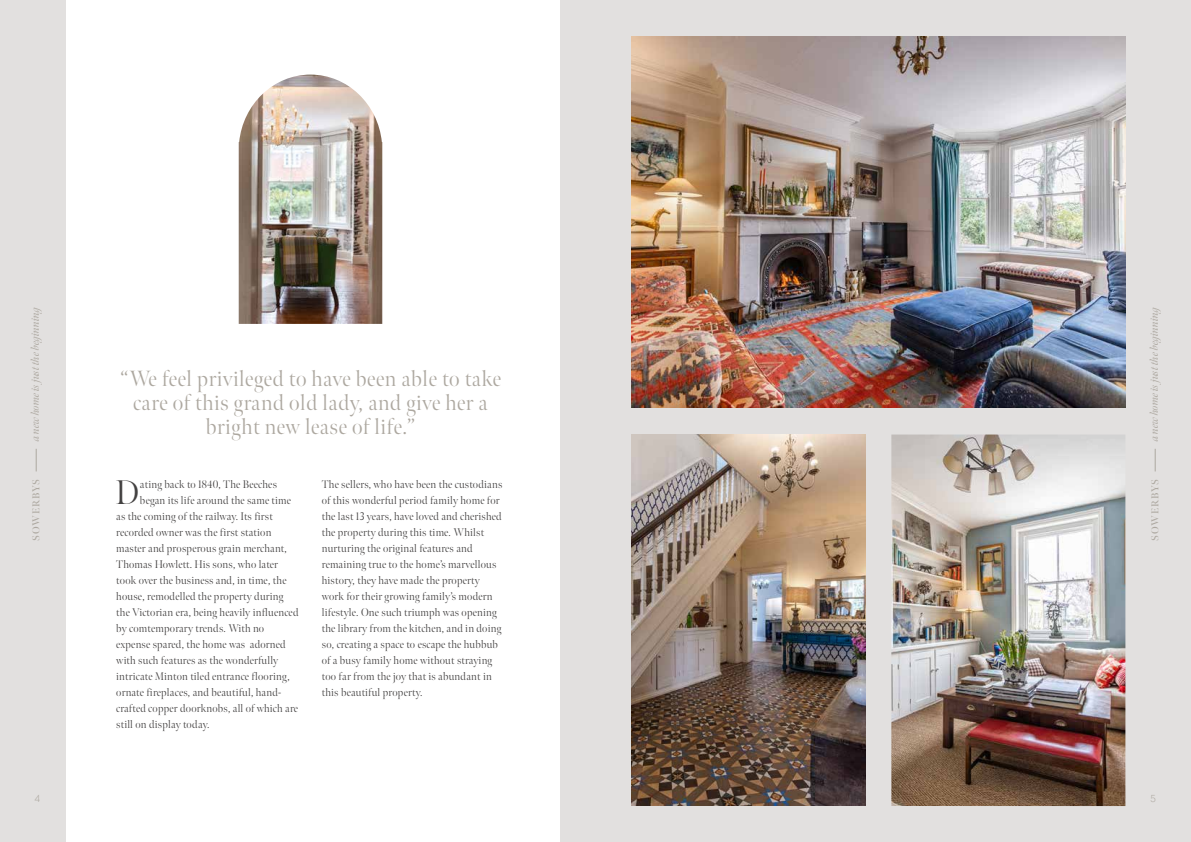
<style>
.page{position:relative;width:1191px;height:842px;background:#fff}
.page>*{position:absolute;margin:0;border:0;box-sizing:border-box;transform-origin:0 0}
.t1{font:300 34px "Meno Banner";color:#434141}
.t2{font:300 22px/24px "Meno Banner";letter-spacing:.025em;color:#ada8a0;text-align:center}
.t3{font:300 11px/16px "Meno Banner";letter-spacing:.02em;color:#434141}
.t4{font:italic 11px "Meno Banner";letter-spacing:-.01em;color:#ada8a0}
.t5{font:600 10px "Meno Banner";letter-spacing:.08em;color:#ada8a0}
.t6{font:300 10px "Quasimoda";color:#ada8a0}
</style>
<div class="page">
<div style="left:0;top:0;width:595px;height:842px;background:#e2e0df"></div>
<div style="left:595px;top:0;width:596px;height:842px;background:#e2e0df"></div>
<svg style="left:36px;top:449px;width:1px;height:22px"></svg>
<svg style="left:1155px;top:449px;width:1px;height:22px"></svg>
<div style="left:66px;top:0;width:493px;height:842px;background:#fff"></div>
<img style="left:631px;top:36px;width:494px;height:371px">
<img style="left:891px;top:434px;width:234px;height:372px">
<img style="left:239px;top:75px;width:143px;height:249px">
<img style="left:631px;top:434px;width:234px;height:372px">
<p class="t4" style="left:29px;top:441px;width:138px;rotate:-90deg">a new home is just the beginning</p>
<p class="t4" style="left:1147px;top:441px;width:138px;rotate:-90deg">a new home is just the beginning</p>
<h1 class="t1" style="left:115px;top:472px;width:25px">D</h1>
<p class="t3" style="left:140px;top:477px;width:138px">ating back to 1840, The Beeches</p>
<h2 class="t2" style="left:120px;top:367px;width:382px">“We feel privileged to have been able to take care of this grand old lady, and give her a bright new lease of life.”</h2>
<p class="t5" style="left:30px;top:541px;width:63px;rotate:-90deg">SOWERBYS</p>
<p class="t5" style="left:1149px;top:541px;width:63px;rotate:-90deg">SOWERBYS</p>
<p class="t3" style="left:322px;top:477px;width:182px">The sellers, who have been the custodians of this wonderful period family home for the last 13 years, have loved and cherished the property during this time. Whilst nurturing the original features and remaining true to the home’s marvellous history, they have made the property work for their growing family’s modern lifestyle. One such triumph was opening the library from the kitchen, and in doing so, creating a space to escape the hubbub of a busy family home without straying too far from the joy that is abundant in this beautiful property.</p>
<p class="t3" style="left:140px;top:493px;width:152px">began its life around the same time</p>
<p class="t3" style="left:116px;top:509px;width:158px">as the coming of the railway. Its first</p>
<p class="t3" style="left:116px;top:525px;width:157px">recorded owner was the first station</p>
<p class="t3" style="left:116px;top:541px;width:172px">master and prosperous grain merchant,</p>
<p class="t3" style="left:116px;top:557px;width:163px">Thomas Howlett. His sons, who later</p>
<p class="t3" style="left:116px;top:573px;width:172px">took over the business and, in time, the</p>
<p class="t3" style="left:116px;top:589px;width:169px">house, remodelled the property during</p>
<p class="t3" style="left:116px;top:605px;width:184px">the Victorian era, being heavily influenced</p>
<p class="t3" style="left:116px;top:621px;width:149px">by comtemporary trends. With no</p>
<p class="t3" style="left:116px;top:637px;width:171px">expense spared, the home was adorned</p>
<p class="t3" style="left:116px;top:653px;width:163px">with such features as the wonderfully</p>
<p class="t3" style="left:116px;top:669px;width:175px">intricate Minton tiled entrance flooring,</p>
<p class="t3" style="left:116px;top:685px;width:166px">ornate fireplaces, and beautiful, hand-</p>
<p class="t3" style="left:116px;top:701px;width:183px">crafted copper doorknobs, all of which are</p>
<p class="t3" style="left:116px;top:717px;width:95px">still on display today.</p>
<p class="t6" style="left:35px;top:791px;width:7px">4</p>
<p class="t6" style="left:1150px;top:791px;width:7px">5</p>
</div>
